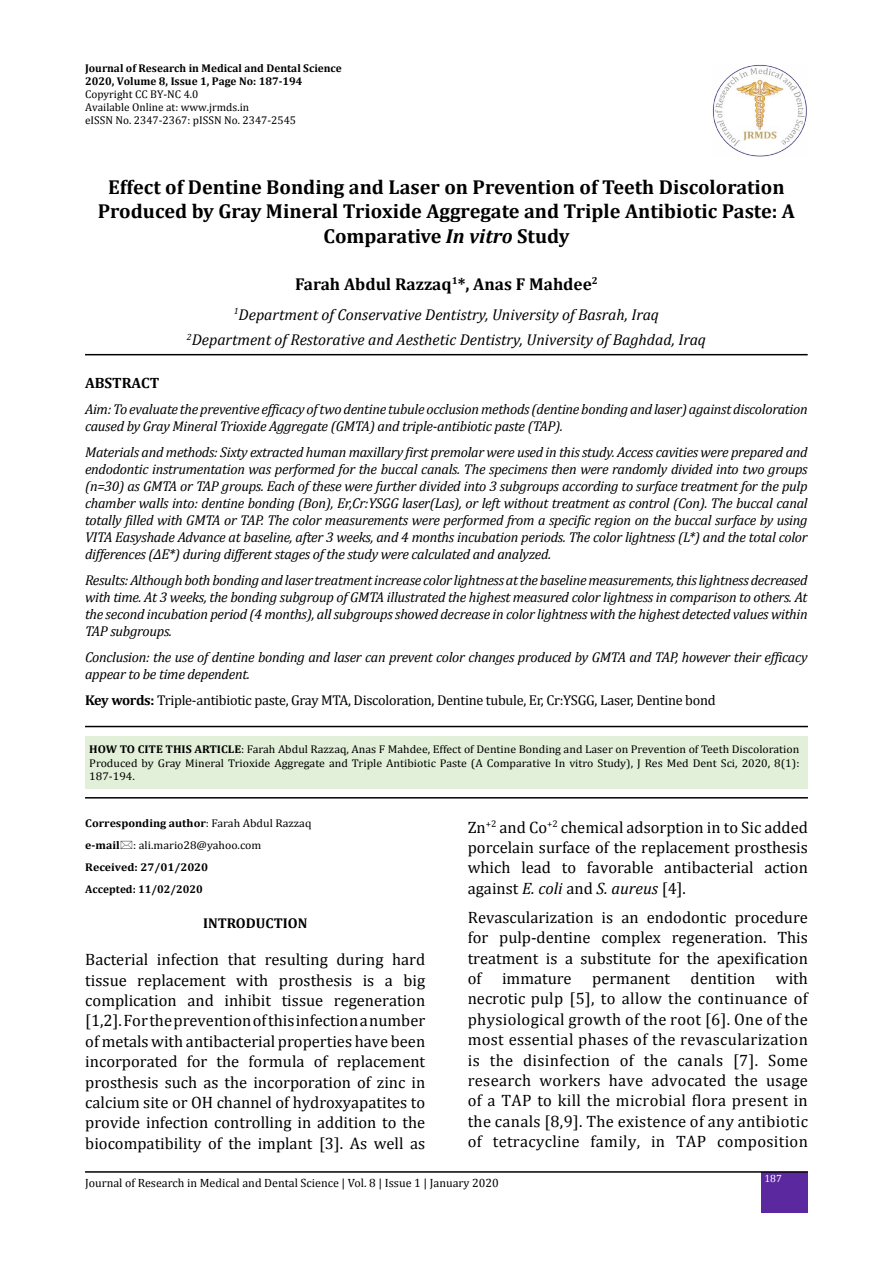
<style>
.page{position:relative;width:893px;height:1263px;background:#fff}
.page>*{position:absolute;margin:0;border:0;box-sizing:border-box;transform-origin:0 0}
.t1{font:700 20.25px/24.3px "Cambria";color:#000;text-align:center}
.t2{font:700 17.25px "Cambria";color:#000}
.t3{font:16.5px/20.4px "Cambria";color:#000;text-align:justify}
.t4{font:italic 15.75px/25.8px "Cambria";color:#000;text-align:center}
.t5{font:700 15px "Cambria";color:#000}
.t6{font:italic 14.25px/17.1px "Cambria";letter-spacing:-.02em;color:#000}
.t7{font:14.25px "Cambria";letter-spacing:-.02em;color:#000}
.t8{font:700 14.25px "Cambria";color:#000}
.t9{font:12px "Cambria";color:#000}
.t10{font:11.25px/13.5px "Cambria";color:#000;text-align:justify;scale:1.05 1}
.t11{font:700 11.25px/22px "Cambria";color:#000;scale:1.05 1}
.t12{font:11.25px/12.9px "Cambria";color:#000}
.t13{font:700 11.25px/12.9px "Cambria";color:#000}
.t14{font:10.5px "Cambria";color:#fff}
.s1{font-style:italic}
.s2{font-weight:700}
.s3{font-weight:400}
</style>
<div class="page">
<div style="left:762px;top:1172px;width:46px;height:41px;background:#5b289f"></div>
<img style="left:712px;top:65px;width:95px;height:92px">
<hr style="left:85px;top:1171px;width:723px;height:2px;background:#000">
<hr style="left:85px;top:354px;width:723px;height:1px;background:#000">
<hr style="left:85px;top:726px;width:723px;height:1px;background:#000">
<div style="left:85px;top:736px;width:723px;height:52px;background:#e2f0d9"></div>
<hr style="left:85px;top:797px;width:723px;height:1px;background:#000">
<p class="t13" style="left:85px;top:62px;width:258px">Journal of Research in Medical and Dental Science<br>2020, Volume 8, Issue 1, Page No: 187-194</p>
<p class="t12" style="left:85px;top:88px;width:213px">Copyright CC BY-NC 4.0<br>Available Online at: www.jrmds.in<br>eISSN No. 2347-2367: pISSN No. 2347-2545</p>
<h1 class="t1" style="left:98px;top:174px;width:699px">Effect of Dentine Bonding and Laser on Prevention of Teeth Discoloration<br>Produced by Gray Mineral Trioxide Aggregate and Triple Antibiotic Paste: A<br>Comparative <span class="s1">In vitro</span> Study</h1>
<p class="t2" style="left:295px;top:272px;width:304px">Farah Abdul Razzaq<sup>1</sup>*, Anas F Mahdee<sup>2</sup></p>
<p class="t4" style="left:187px;top:301px;width:521px"><sup>1</sup>Department of Conservative Dentistry, University of Basrah, Iraq<br><sup>2</sup>Department of Restorative and Aesthetic Dentistry, University of Baghdad, Iraq</p>
<p class="t5" style="left:85px;top:373px;width:76px">ABSTRACT</p>
<p class="t6" style="left:85px;top:400px;width:724px">Aim: To evaluate the preventive efficacy of two dentine tubule occlusion methods (dentine bonding and laser) against discoloration caused by Gray Mineral Trioxide Aggregate (GMTA) and triple-antibiotic paste (TAP).</p>
<p class="t6" style="left:85px;top:443px;width:724px;text-align:justify">Materials and methods: Sixty extracted human maxillary first premolar were used in this study. Access cavities were prepared and endodontic instrumentation was performed for the buccal canals. The specimens then were randomly divided into two groups (n=30) as GMTA or TAP groups. Each of these were further divided into 3 subgroups according to surface treatment for the pulp chamber walls into: dentine bonding (Bon), Er,Cr:YSGG laser(Las), or left without treatment as control (Con). The buccal canal totally filled with GMTA or TAP. The color measurements were performed from a specific region on the buccal surface by using VITA Easyshade Advance at baseline, after 3 weeks, and 4 months incubation periods. The color lightness (L*) and the total color differences (∆E*) during different stages of the study were calculated and analyzed.</p>
<p class="t6" style="left:85px;top:571px;width:724px;text-align:justify">Results: Although both bonding and laser treatment increase color lightness at the baseline measurements, this lightness decreased with time. At 3 weeks, the bonding subgroup of GMTA illustrated the highest measured color lightness in comparison to others. At the second incubation period (4 months), all subgroups showed decrease in color lightness with the highest detected values within TAP subgroups.</p>
<p class="t6" style="left:85px;top:648px;width:724px">Conclusion: the use of dentine bonding and laser can prevent color changes produced by GMTA and TAP, however their efficacy appear to be time dependent.</p>
<p class="t7" style="left:85px;top:691px;width:632px"><span class="s2">Key words:</span> Triple-antibiotic paste, Gray MTA, Discoloration, Dentine tubule, Er, Cr:YSGG, Laser, Dentine bond</p>
<p class="t10" style="left:89px;top:742px;width:678px"><span class="s2">HOW TO CITE THIS ARTICLE</span>: Farah Abdul Razzaq, Anas F Mahdee, Effect of Dentine Bonding and Laser on Prevention of Teeth Discoloration Produced by Gray Mineral Trioxide Aggregate and Triple Antibiotic Paste (A Comparative In vitro Study), J Res Med Dent Sci, 2020, 8(1):<br>187-194.</p>
<p class="t11" style="left:85px;top:812px;width:217px">Corresponding author<span class="s3">: Farah Abdul Razzaq </span>e-mail <span class="s3">: ali.mario28@yahoo.com<br></span>Received: 27/01/2020<br>Accepted: 11/02/2020</p>
<p class="t8" style="left:203px;top:913px;width:106px">INTRODUCTION</p>
<p class="t3" style="left:85px;top:949px;width:341px">Bacterial infection that resulting during hard tissue replacement with prosthesis is a big complication and inhibit tissue regeneration [1,2]. For the prevention of this infection a number of metals with antibacterial properties have been incorporated for the formula of replacement prosthesis such as the incorporation of zinc in calcium site or OH channel of hydroxyapatites to provide infection controlling in addition to the biocompatibility of the implant [3]. As well as</p>
<p class="t3" style="left:468px;top:817px;width:342px">Zn<sup>+2</sup> and Co<sup>+2</sup> chemical adsorption in to Sic added porcelain surface of the replacement prosthesis which lead to favorable antibacterial action against <span class="s1">E. coli</span> and <span class="s1">S. aureus</span> [4].</p>
<p class="t3" style="left:468px;top:907px;width:342px">Revascularization is an endodontic procedure for pulp-dentine complex regeneration. This treatment is a substitute for the apexification of immature permanent dentition with necrotic pulp [5], to allow the continuance of physiological growth of the root [6]. One of the most essential phases of the revascularization is the disinfection of the canals [7]. Some research workers have advocated the usage of a TAP to kill the microbial flora present in the canals [8,9]. The existence of any antibiotic of tetracycline family, in TAP composition</p>
<p class="t9" style="left:85px;top:1176px;width:415px">Journal of Research in Medical and Dental Science | Vol. 8 | Issue 1 | January 2020</p>
<p class="t14" style="left:764px;top:1172px;width:19px">187</p>
</div>
